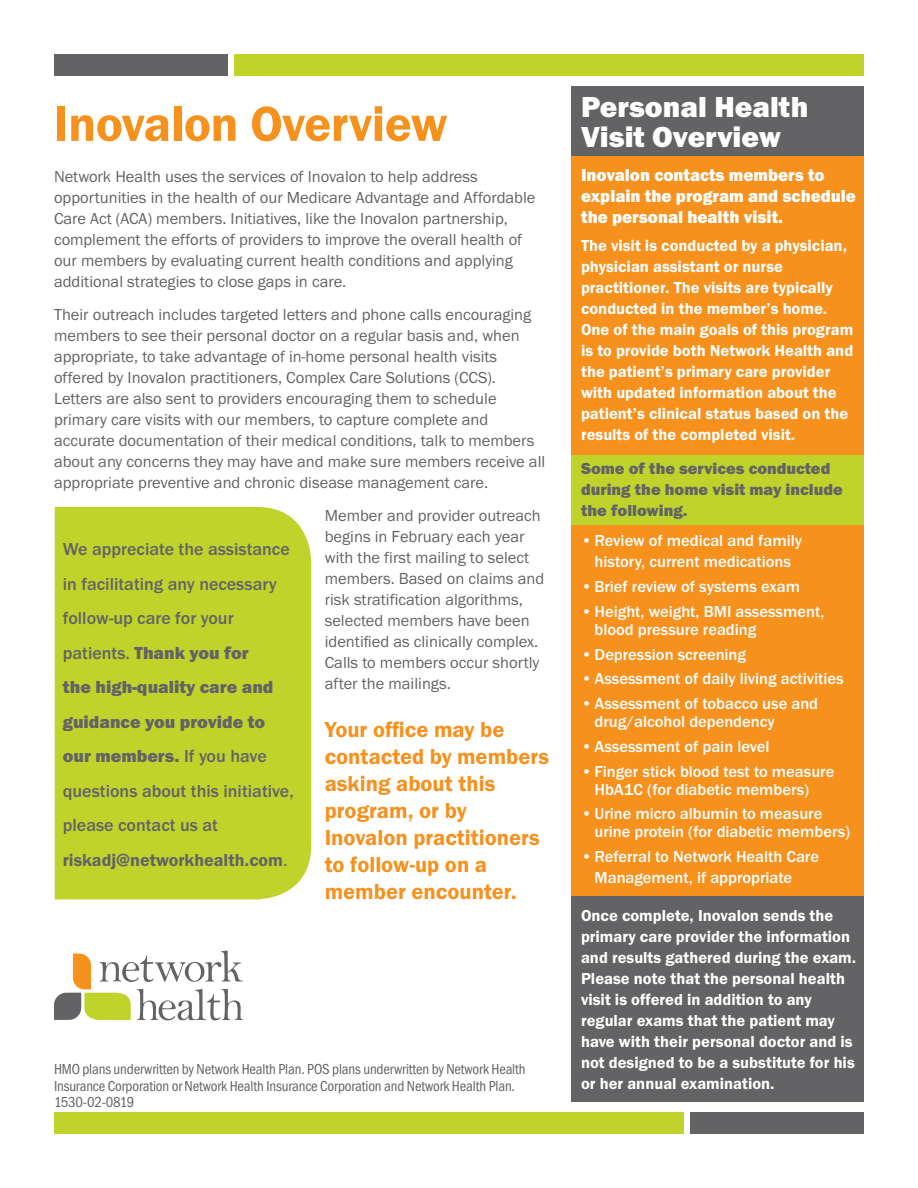
<style>
.page{position:relative;width:918px;height:1188px;background:#fff}
.page>*{position:absolute;margin:0;border:0;box-sizing:border-box;transform-origin:0 0}
.t1{font:600 51px "Franklin Gothic Itc T";letter-spacing:-.01em;color:#f6911e}
.t2{font:800 30px/30px "Franklin Gothic Itc T";color:#fff}
.t3{font:600 22.5px/27px "Franklin Gothic Itc T";color:#f6911e}
.t4{font:500 18px/34.5px "Franklin Gothic Itc T";color:#636366}
.t5{font:800 18px/21px "Franklin Gothic Itc T";color:#fff;scale:.95 1}
.t6{font:16.5px/21px "Franklin Gothic Itc T";color:#636366}
.t7{font:600 16.5px/21px "Franklin Gothic Itc T";color:#fff}
.t8{font:500 16.5px/18px "Franklin Gothic Itc T";color:#fff}
.t9{font:800 16.5px/21px "Franklin Gothic Itc T";color:#636366}
.t10{font:condensed 15px/16.5px "Franklin Gothic Itc T";letter-spacing:-.01em;color:#636366}
.s1{font-family:"Franklin Gothic"}
.s2{font-weight:800}
.s3{font-weight:600}
.s4{font-weight:400}
</style>
<div class="page">
<div style="left:234px;top:54px;width:630px;height:22px;background:#c0d32b"></div>
<div style="left:54px;top:54px;width:174px;height:22px;background:#636366"></div>
<div style="left:54px;top:1112px;width:630px;height:22px;background:#c0d32b"></div>
<div style="left:690px;top:1112px;width:174px;height:22px;background:#636366"></div>
<div style="left:571px;top:86px;width:293px;height:1008px;background:#f6911e"></div>
<div style="left:571px;top:896px;width:293px;height:206px;background:#636366"></div>
<div style="left:571px;top:455px;width:293px;height:70px;background:#c0d32b"></div>
<div style="left:571px;top:86px;width:293px;height:70px;background:#636366"></div>
<svg style="left:54px;top:951px;width:189px;height:69px"></svg>
<div style="left:55px;top:507px;width:256px;height:392px;background:#c0d32b"></div>
<p class="t1" style="left:54px;top:94px;width:395px">Inovalon Overview</p>
<p class="t6" style="left:54px;top:166px;width:483px">Network Health uses the services of Inovalon to help address opportunities in the health of our Medicare Advantage and Affordable Care Act (ACA) members. Initiatives, like the Inovalon partnership, complement the efforts of providers to improve the overall health of our members by evaluating current health conditions and applying additional strategies to close gaps in care.</p>
<p class="t6" style="left:54px;top:304px;width:493px">Their outreach includes targeted letters and phone calls encouraging members to see their personal doctor on a regular basis and, when appropriate, to take advantage of in-home personal health visits offered by Inovalon practitioners, Complex Care Solutions (CCS).<br>Letters are also sent to providers encouraging them to schedule primary care visits with our members, to capture complete and accurate documentation of their medical conditions, talk to members about any concerns they may have and make sure members receive all appropriate preventive and chronic disease management care.</p>
<p class="t6" style="left:325px;top:505px;width:221px">Member and provider outreach begins in <span class="s1">February</span> each year with the first mailing to select members. Based on claims and risk stratification algorithms, selected members have been identified as clinically complex.<br>Calls to members occur shortly after the mailings.</p>
<p class="t3" style="left:325px;top:716px;width:226px">Your office may be contacted by members asking about this program, or by<br>Inovalon practitioners to follow-up on a member encounter.</p>
<p class="t4" style="left:63px;top:531px;width:232px">We appreciate the assistance in facilitating any necessary follow-up care for your patients. <span class="s2">Thank you for<br>the high-quality care and guidance you provide to our members.</span> If you have questions about this initiative, please contact us at <span class="s3">riskadj@networkhealth.com</span><span class="s4">.</span></p>
<p class="t10" style="left:54px;top:1061px;width:473px">HMO plans underwritten by Network Health Plan. POS plans underwritten by Network Health<br>Insurance Corporation or Network Health Insurance Corporation and Network Health Plan.<br>1530-02-0819</p>
<p class="t2" style="left:581px;top:91px;width:229px">Personal Health<br>Visit Overview</p>
<p class="t5" style="left:581px;top:164px;width:291px">Inovalon contacts members to explain the program and schedule the personal health visit.</p>
<p class="t7" style="left:581px;top:235px;width:274px">The visit is conducted by a physician, physician assistant or nurse practitioner. The visits are typically conducted in the member’s home.<br>One of the main goals of this program is to provide both Network Health and the patient’s primary care provider with updated information about the patient’s clinical status based on the results of the completed visit.</p>
<p class="t9" style="left:581px;top:457px;width:263px">Some of the services conducted during the home visit may include the following.</p>
<p class="t8" style="left:581px;top:530px;width:223px;line-height:21px;text-align:center">•Review of medical and family history, current medications</p>
<p class="t8" style="left:581px;top:577px;width:220px">•Brief review of systems exam</p>
<p class="t8" style="left:595px;top:602px;width:231px;text-indent:-14px">•Height, weight, BMI assessment, blood pressure reading</p>
<p class="t8" style="left:581px;top:645px;width:167px">•Depression screening</p>
<p class="t8" style="left:581px;top:670px;width:264px">•Assessment of daily living activities</p>
<p class="t8" style="left:595px;top:694px;width:225px;text-indent:-14px">•Assessment of tobacco use and drug/alcohol dependency</p>
<p class="t8" style="left:581px;top:737px;width:190px">•Assessment of pain level</p>
<p class="t8" style="left:595px;top:762px;width:241px;text-indent:-14px">•Finger stick blood test to measure<br>HbA1C (for diabetic members)</p>
<p class="t8" style="left:595px;top:805px;width:257px;text-indent:-14px">•Urine micro albumin to measure urine protein (for diabetic members)</p>
<p class="t8" style="left:595px;top:846px;width:226px;line-height:21px;text-indent:-14px">•Referral to Network Health Care<br>Management, if appropriate</p>
<p class="t7" style="left:581px;top:904px;width:277px">Once complete, Inovalon sends the primary care provider the information and results gathered during the exam.<br>Please note that the personal health visit is offered in addition to any regular exams that the patient may have with their personal doctor and is not designed to be a substitute for his or her annual examination.</p>
</div>
